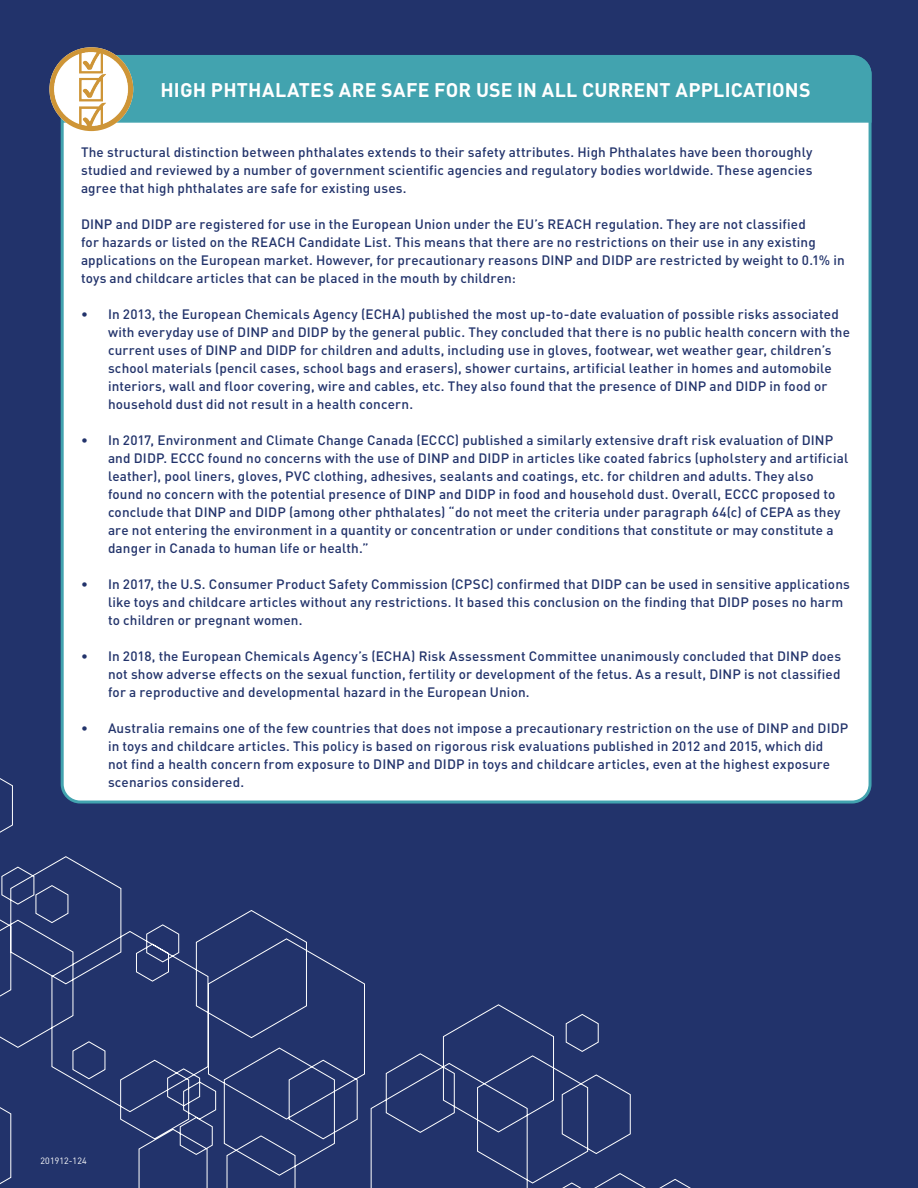
<style>
.page{position:relative;width:918px;height:1188px;background:#22336b}
.page>*{position:absolute;margin:0;border:0;box-sizing:border-box;transform-origin:0 0}
.t1{font:700 19.5px "DINOT";letter-spacing:.01em;color:#fff}
.t2{font:500 13.5px/18px "DINOT";letter-spacing:.01em;color:#22336b}
.t3{font:9px "DINOT";color:#fff}
</style>
<div class="page">
<div style="left:62px;top:56px;width:808px;height:746px;background:#fff;border-radius:18px"></div>
<div style="left:61px;top:55px;width:811px;height:68px;background:#42a3af"></div>
<img style="left:49px;top:47px;width:84px;height:84px;border-radius:42px">
<svg style="left:0;top:766px;width:872px;height:422px"></svg>
<p class="t1" style="left:161px;top:77px;width:652px">HIGH PHTHALATES ARE SAFE FOR USE IN ALL CURRENT APPLICATIONS</p>
<p class="t2" style="left:81px;top:143px;width:733px;text-align:justify">The structural distinction between phthalates extends to their safety attributes. High Phthalates have been thoroughly studied and reviewed by a number of government scientific agencies and regulatory bodies worldwide. These agencies agree that high phthalates are safe for existing uses.</p>
<p class="t2" style="left:81px;top:215px;width:765px">DINP and DIDP are registered for use in the European Union under the EU’s REACH regulation. They are not classified<br>for hazards or listed on the REACH Candidate List. This means that there are no restrictions on their use in any existing applications on the European market. However, for precautionary reasons DINP and DIDP are restricted by weight to 0.1% in toys and childcare articles that can be placed in the mouth by children:</p>
<p class="t2" style="left:108px;top:305px;width:744px;text-indent:-27px">• In 2013, the European Chemicals Agency (ECHA) published the most up-to-date evaluation of possible risks associated with everyday use of DINP and DIDP by the general public. They concluded that there is no public health concern with the current uses of DINP and DIDP for children and adults, including use in gloves, footwear, wet weather gear, children’s school materials (pencil cases, school bags and erasers), shower curtains, artificial leather in homes and automobile interiors, wall and floor covering, wire and cables, etc. They also found that the presence of DINP and DIDP in food or household dust did not result in a health concern.</p>
<p class="t2" style="left:108px;top:431px;width:742px;text-indent:-27px">• In 2017, Environment and Climate Change Canada (ECCC) published a similarly extensive draft risk evaluation of DINP and DIDP. ECCC found no concerns with the use of DINP and DIDP in articles like coated fabrics (upholstery and artificial leather), pool liners, gloves, PVC clothing, adhesives, sealants and coatings, etc. for children and adults. They also found no concern with the potential presence of DINP and DIDP in food and household dust. Overall, ECCC proposed to conclude that DINP and DIDP (among other phthalates) “do not meet the criteria under paragraph 64(c) of CEPA as they are not entering the environment in a quantity or concentration or under conditions that constitute or may constitute a danger in Canada to human life or health.”</p>
<p class="t2" style="left:108px;top:575px;width:743px;text-indent:-27px">• In 2017, the U.S. Consumer Product Safety Commission (CPSC) confirmed that DIDP can be used in sensitive applications like toys and childcare articles without any restrictions. It based this conclusion on the finding that DIDP poses no harm to children or pregnant women.</p>
<p class="t2" style="left:108px;top:647px;width:735px;text-align:justify;text-indent:-27px">• In 2018, the European Chemicals Agency’s (ECHA) Risk Assessment Committee unanimously concluded that DINP does not show adverse effects on the sexual function, fertility or development of the fetus. As a result, DINP is not classified for a reproductive and developmental hazard in the European Union.</p>
<p class="t2" style="left:108px;top:719px;width:742px;text-indent:-27px">• Australia remains one of the few countries that does not impose a precautionary restriction on the use of DINP and DIDP in toys and childcare articles. This policy is based on rigorous risk evaluations published in 2012 and 2015, which did<br>not find a health concern from exposure to DINP and DIDP in toys and childcare articles, even at the highest exposure scenarios considered.</p>
<p class="t3" style="left:40px;top:1155px;width:48px;rotate:-1deg">201912-124</p>
</div>
